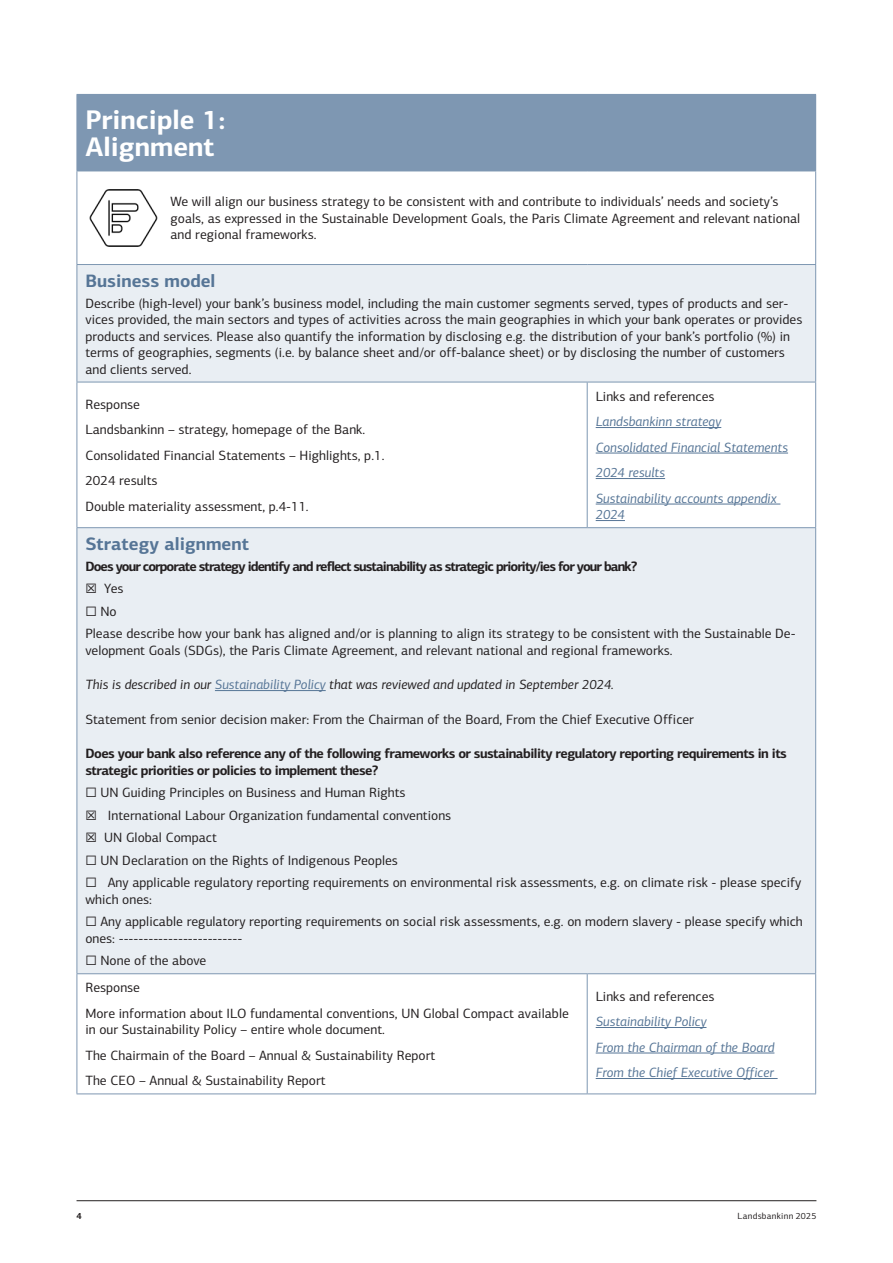
<style>
.page{position:relative;width:893px;height:1263px;background:#fff}
.page>*{position:absolute;margin:0;border:0;box-sizing:border-box;transform-origin:0 0}
.Fyrirsögn{font:700 27px/27px "LB Centro Sans";color:#fff}
.Millifyrirsögn{font:700 18px "LB Centro Sans";color:#567596}
.PRB_Body_Text{font:13.5px/16.5px "LB Centro Sans";color:#231f20}
.PRB_Box_itals_response_text{font:13.5px/16.5px "LB Centro Sans";color:#231f20}
.Linkur{font:italic 13.5px/16.5px "LB Centro Sans";color:#567596}
.PRB_Body_Text-2{font:700 13.5px/16.5px "LB Centro Sans";letter-spacing:-.04em;color:#231f20}
.PRB_Body_Text-3{font:700 13.5px "LB Centro Sans";letter-spacing:-.07em;color:#231f20}
.PRB_Body_Text-4{font:italic 13.5px "LB Centro Sans";color:#231f20}
.t1{font:9px "LB Centro Sans";letter-spacing:.03em;color:#231f20}
.t2{font:700 9px "LB Centro Sans";color:#231f20}
.s1{font-style:italic}
.s2{color:#567596}
</style>
<div class="page">
<hr style="left:77px;top:1200px;width:739px;height:1px;background:#231f20">
<div style="left:77px;top:94px;width:739px;height:77px;background:#7e97b2"></div>
<svg style="left:78px;top:265px;width:737px;height:708px;fill:#e9eef3"></svg>
<hr style="left:77px;top:171px;width:510px;height:1px;background:#7e97b2">
<hr style="left:77px;top:171px;width:1px;height:93px;background:#7e97b2">
<hr style="left:587px;top:171px;width:229px;height:1px;background:#7e97b2">
<hr style="left:815px;top:171px;width:1px;height:93px;background:#7e97b2">
<hr style="left:77px;top:264px;width:510px;height:1px;background:#7e97b2">
<hr style="left:77px;top:265px;width:1px;height:117px;background:#7e97b2">
<hr style="left:587px;top:264px;width:229px;height:1px;background:#7e97b2">
<hr style="left:815px;top:265px;width:1px;height:117px;background:#7e97b2">
<hr style="left:77px;top:382px;width:510px;height:1px;background:#7e97b2">
<hr style="left:77px;top:382px;width:1px;height:145px;background:#7e97b2">
<hr style="left:587px;top:382px;width:229px;height:1px;background:#7e97b2">
<hr style="left:587px;top:382px;width:1px;height:145px;background:#7e97b2">
<hr style="left:815px;top:382px;width:1px;height:145px;background:#7e97b2">
<hr style="left:77px;top:527px;width:510px;height:1px;background:#7e97b2">
<hr style="left:77px;top:528px;width:1px;height:445px;background:#7e97b2">
<hr style="left:587px;top:527px;width:229px;height:1px;background:#7e97b2">
<hr style="left:815px;top:528px;width:1px;height:445px;background:#7e97b2">
<hr style="left:77px;top:973px;width:510px;height:1px;background:#7e97b2">
<hr style="left:77px;top:974px;width:1px;height:119px;background:#7e97b2">
<hr style="left:587px;top:973px;width:229px;height:1px;background:#7e97b2">
<hr style="left:587px;top:974px;width:1px;height:119px;background:#7e97b2">
<hr style="left:815px;top:974px;width:1px;height:119px;background:#7e97b2">
<hr style="left:77px;top:1093px;width:510px;height:1px;background:#7e97b2">
<hr style="left:587px;top:1093px;width:229px;height:1px;background:#7e97b2">
<hr style="left:596px;top:427px;width:125px;height:1px;background:#567596">
<hr style="left:596px;top:453px;width:192px;height:1px;background:#567596">
<hr style="left:596px;top:478px;width:69px;height:1px;background:#567596">
<hr style="left:596px;top:504px;width:184px;height:1px;background:#567596">
<svg style="left:596px;top:520px;width:29px;height:1px"></svg>
<hr style="left:215px;top:690px;width:111px;height:1px;background:#567596">
<hr style="left:596px;top:1027px;width:110px;height:1px;background:#567596">
<hr style="left:596px;top:1053px;width:178px;height:1px;background:#567596">
<hr style="left:596px;top:1078px;width:182px;height:1px;background:#567596">
<img style="left:89px;top:189px;width:69px;height:58px">
<p class="Fyrirsögn" style="left:85px;top:106px;width:142px">Principle 1:<br>Alignment</p>
<p class="PRB_Body_Text" style="left:170px;top:193px;width:631px">We will align our business strategy to be consistent with and contribute to individuals’ needs and society’s goals, as expressed in the Sustainable Development Goals, the Paris Climate Agreement and relevant national and regional frameworks.</p>
<p class="Millifyrirsögn" style="left:85px;top:269px;width:132px">Business model</p>
<p class="PRB_Body_Text" style="left:85px;top:295px;width:718px">Describe (high-level) your bank’s business model, including the main customer segments served, types of products and ser&shy;vices provided, the main sectors and types of activities across the main geographies in which your bank operates or provides products and services. Please also quantify the information by disclosing e.g. the distribution of your bank’s portfolio (%) in terms of geographies, segments (i.e. by balance sheet and/or off-balance sheet) or by disclosing the number of customers and clients served.</p>
<p class="PRB_Box_itals_response_text" style="left:85px;top:396px;width:56px">Response</p>
<p class="PRB_Box_itals_response_text" style="left:85px;top:422px;width:281px">Landsbankinn – strategy, homepage of the Bank.</p>
<p class="PRB_Box_itals_response_text" style="left:85px;top:447px;width:301px">Consolidated Financial Statements – Highlights, p.1.</p>
<p class="PRB_Box_itals_response_text" style="left:85px;top:473px;width:74px">2024 results</p>
<p class="PRB_Box_itals_response_text" style="left:85px;top:498px;width:225px">Double materiality assessment, p.4-11<span class="s1">.</span></p>
<p class="PRB_Box_itals_response_text" style="left:596px;top:388px;width:120px">Links and references</p>
<p class="Linkur" style="left:596px;top:413px;width:127px">Landsbankinn strategy</p>
<p class="Linkur" style="left:596px;top:439px;width:194px">Consolidated Financial Statements</p>
<p class="Linkur" style="left:596px;top:464px;width:71px">2024 results</p>
<p class="Linkur" style="left:596px;top:490px;width:183px">Sustainability accounts appendix<br>2024</p>
<p class="Millifyrirsögn" style="left:85px;top:532px;width:165px">Strategy alignment</p>
<p class="PRB_Body_Text-3" style="left:85px;top:557px;width:553px">Does your corporate strategy identify and reflect sustainability as strategic priority/ies for your bank?</p>
<p class="PRB_Body_Text" style="left:85px;top:580px;width:40px">☒ Yes</p>
<p class="PRB_Body_Text" style="left:85px;top:603px;width:33px">☐ No</p>
<p class="PRB_Body_Text" style="left:85px;top:625px;width:712px">Please describe how your bank has aligned and/or is planning to align its strategy to be consistent with the Sustainable De&shy;velopment Goals (SDGs), the Paris Climate Agreement, and relevant national and regional frameworks.</p>
<p class="PRB_Body_Text-4" style="left:85px;top:676px;width:530px">This is described in our <span class="s2">Sustainability Policy</span> that was reviewed and updated in September 2024.</p>
<p class="PRB_Body_Text" style="left:85px;top:711px;width:610px">Statement from senior decision maker: From the Chairman of the Board, From the Chief Executive Officer</p>
<p class="PRB_Body_Text-2" style="left:85px;top:745px;width:703px">Does your bank also reference any of the following frameworks or sustainability regulatory reporting requirements in its strategic priorities or policies to implement these?</p>
<p class="PRB_Body_Text" style="left:85px;top:784px;width:322px">☐ UN Guiding Principles on Business and Human Rights</p>
<p class="PRB_Body_Text" style="left:85px;top:807px;width:367px">☒ International Labour Organization fundamental conventions</p>
<p class="PRB_Body_Text" style="left:85px;top:829px;width:133px">☒ UN Global Compact</p>
<p class="PRB_Body_Text" style="left:85px;top:852px;width:314px">☐ UN Declaration on the Rights of Indigenous Peoples</p>
<p class="PRB_Body_Text" style="left:85px;top:874px;width:717px">☐ Any applicable regulatory reporting requirements on environmental risk assessments, e.g. on climate risk - please specify which ones:</p>
<p class="PRB_Body_Text" style="left:85px;top:913px;width:719px">☐ Any applicable regulatory reporting requirements on social risk assessments, e.g. on modern slavery - please specify which ones: -------------------------</p>
<p class="PRB_Body_Text" style="left:85px;top:952px;width:122px">☐ None of the above</p>
<p class="PRB_Box_itals_response_text" style="left:85px;top:979px;width:56px">Response</p>
<p class="PRB_Box_itals_response_text" style="left:85px;top:1005px;width:485px">More information about ILO fundamental conventions, UN Global Compact available in our Sustainability Policy – entire whole document.</p>
<p class="PRB_Box_itals_response_text" style="left:85px;top:1047px;width:351px">The Chairmain of the Board – Annual &amp; Sustainability Report</p>
<p class="PRB_Box_itals_response_text" style="left:85px;top:1072px;width:242px">The CEO – Annual &amp; Sustainability Report</p>
<p class="PRB_Box_itals_response_text" style="left:596px;top:988px;width:120px">Links and references</p>
<p class="Linkur" style="left:596px;top:1013px;width:112px">Sustainability Policy</p>
<p class="Linkur" style="left:596px;top:1039px;width:180px">From the Chairman of the Board</p>
<p class="Linkur" style="left:596px;top:1064px;width:180px">From the Chief Executive Officer</p>
<p class="t2" style="left:77px;top:1210px;width:7px">4</p>
<p class="t1" style="left:737px;top:1210px;width:80px">Landsbankinn 2025</p>
</div>
